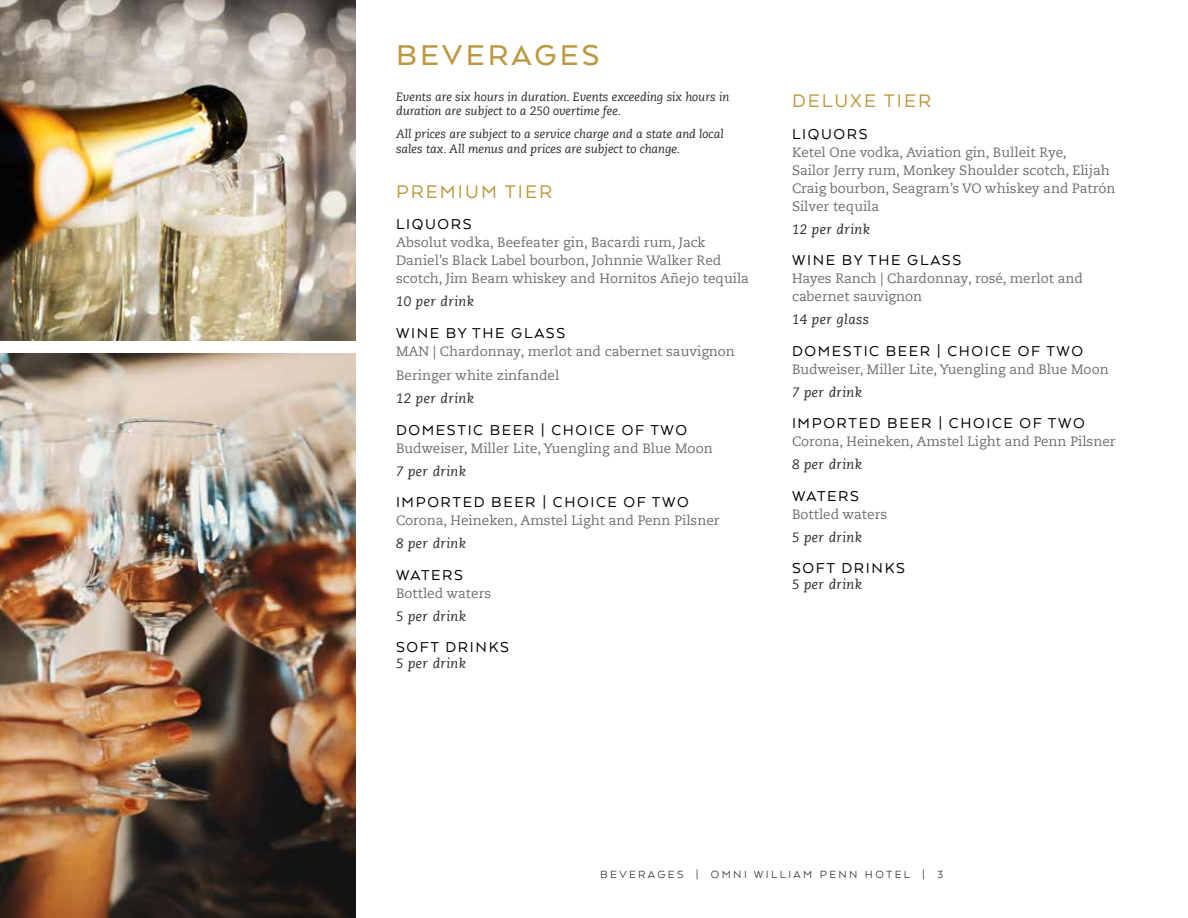
<style>
.page{position:relative;width:1188px;height:918px;background:#fff}
.page>*{position:absolute;margin:0;border:0;box-sizing:border-box;transform-origin:0 0}
.t1{font:500 33px "Arquitecta";letter-spacing:.1em;color:#bc9940}
.t2{font:21px "Arquitecta";letter-spacing:.1em;color:#bc9940}
.t3{font:16.5px "Arquitecta";letter-spacing:.1em;color:#000}
.t4{font:13.5px/18px "Caecilia Com 55 Roman";color:#6d6e71}
.t5{font:italic 13.5px "Caecilia Com 56";letter-spacing:.03em;color:#292829}
.t6{font:italic 12px/14.4px "Caecilia Com 56";color:#292829}
.t7{font:12px "Arquitecta";letter-spacing:.2em;color:#292829}
</style>
<div class="page">
<img style="left:0;top:353px;width:356px;height:565px">
<img style="left:0;top:0;width:356px;height:340px">
<h1 class="t1" style="left:396px;top:35px;width:205px">BEVERAGES</h1>
<p class="t6" style="left:396px;top:89px;width:335px">Events are six hours in duration. Events exceeding six hours in duration are subject to a 250 overtime fee.</p>
<p class="t6" style="left:396px;top:127px;width:329px">All prices are subject to a service charge and a state and local sales tax. All menus and prices are subject to change.</p>
<h2 class="t2" style="left:396px;top:178px;width:158px">PREMIUM TIER</h2>
<p class="t3" style="left:396px;top:214px;width:77px">LIQUORS</p>
<p class="t4" style="left:396px;top:233px;width:355px">Absolut vodka, Beefeater gin, Bacardi rum, Jack<br>Daniel’s Black Label bourbon, Johnnie Walker Red scotch, Jim Beam whiskey and Hornitos Añejo tequila</p>
<p class="t5" style="left:396px;top:293px;width:79px">10 per drink</p>
<p class="t3" style="left:396px;top:322px;width:171px">WINE BY THE GLASS</p>
<p class="t4" style="left:396px;top:338px;width:340px;line-height:24.8px">MAN | Chardonnay, merlot and cabernet sauvignon<br>Beringer white zinfandel</p>
<p class="t5" style="left:396px;top:390px;width:79px">12 per drink</p>
<p class="t3" style="left:396px;top:420px;width:293px">DOMESTIC BEER | CHOICE OF TWO</p>
<p class="t4" style="left:396px;top:439px;width:318px">Budweiser, Miller Lite, Yuengling and Blue Moon</p>
<p class="t5" style="left:396px;top:462px;width:72px">7 per drink</p>
<p class="t3" style="left:396px;top:492px;width:294px">IMPORTED BEER | CHOICE OF TWO</p>
<p class="t4" style="left:396px;top:511px;width:325px">Corona, Heineken, Amstel Light and Penn Pilsner</p>
<p class="t5" style="left:396px;top:535px;width:72px">8 per drink</p>
<p class="t3" style="left:396px;top:565px;width:69px">WATERS</p>
<p class="t4" style="left:396px;top:584px;width:97px">Bottled waters</p>
<p class="t5" style="left:396px;top:607px;width:72px">5 per drink</p>
<p class="t3" style="left:396px;top:637px;width:114px">SOFT DRINKS</p>
<p class="t5" style="left:396px;top:655px;width:72px">5 per drink</p>
<h2 class="t2" style="left:792px;top:88px;width:141px">DELUXE TIER</h2>
<p class="t3" style="left:792px;top:124px;width:77px">LIQUORS</p>
<p class="t4" style="left:792px;top:143px;width:325px">Ketel One vodka, Aviation gin, Bulleit Rye,<br>Sailor Jerry rum, Monkey Shoulder scotch, Elijah Craig bourbon, Seagram’s VO whiskey and Patrón Silver tequila</p>
<p class="t5" style="left:792px;top:220px;width:79px">12 per drink</p>
<p class="t3" style="left:792px;top:250px;width:171px">WINE BY THE GLASS</p>
<p class="t4" style="left:792px;top:269px;width:293px">Hayes Ranch | Chardonnay, rosé, merlot and cabernet sauvignon</p>
<p class="t5" style="left:792px;top:311px;width:79px">14 per glass</p>
<p class="t3" style="left:792px;top:341px;width:293px">DOMESTIC BEER | CHOICE OF TWO</p>
<p class="t4" style="left:792px;top:360px;width:318px">Budweiser, Miller Lite, Yuengling and Blue Moon</p>
<p class="t5" style="left:792px;top:383px;width:72px">7 per drink</p>
<p class="t3" style="left:792px;top:413px;width:294px">IMPORTED BEER | CHOICE OF TWO</p>
<p class="t4" style="left:792px;top:432px;width:325px">Corona, Heineken, Amstel Light and Penn Pilsner</p>
<p class="t5" style="left:792px;top:456px;width:72px">8 per drink</p>
<p class="t3" style="left:792px;top:485px;width:69px">WATERS</p>
<p class="t4" style="left:792px;top:505px;width:97px">Bottled waters</p>
<p class="t5" style="left:792px;top:528px;width:72px">5 per drink</p>
<p class="t3" style="left:792px;top:558px;width:114px">SOFT DRINKS</p>
<p class="t5" style="left:792px;top:576px;width:72px">5 per drink</p>
<p class="t7" style="left:600px;top:866px;width:20px">BEVERAGES</p>
<p class="t7" style="left:696px;top:866px;width:249px">| OMNI WILLIAM PENN HOTEL | 3</p>
</div>
